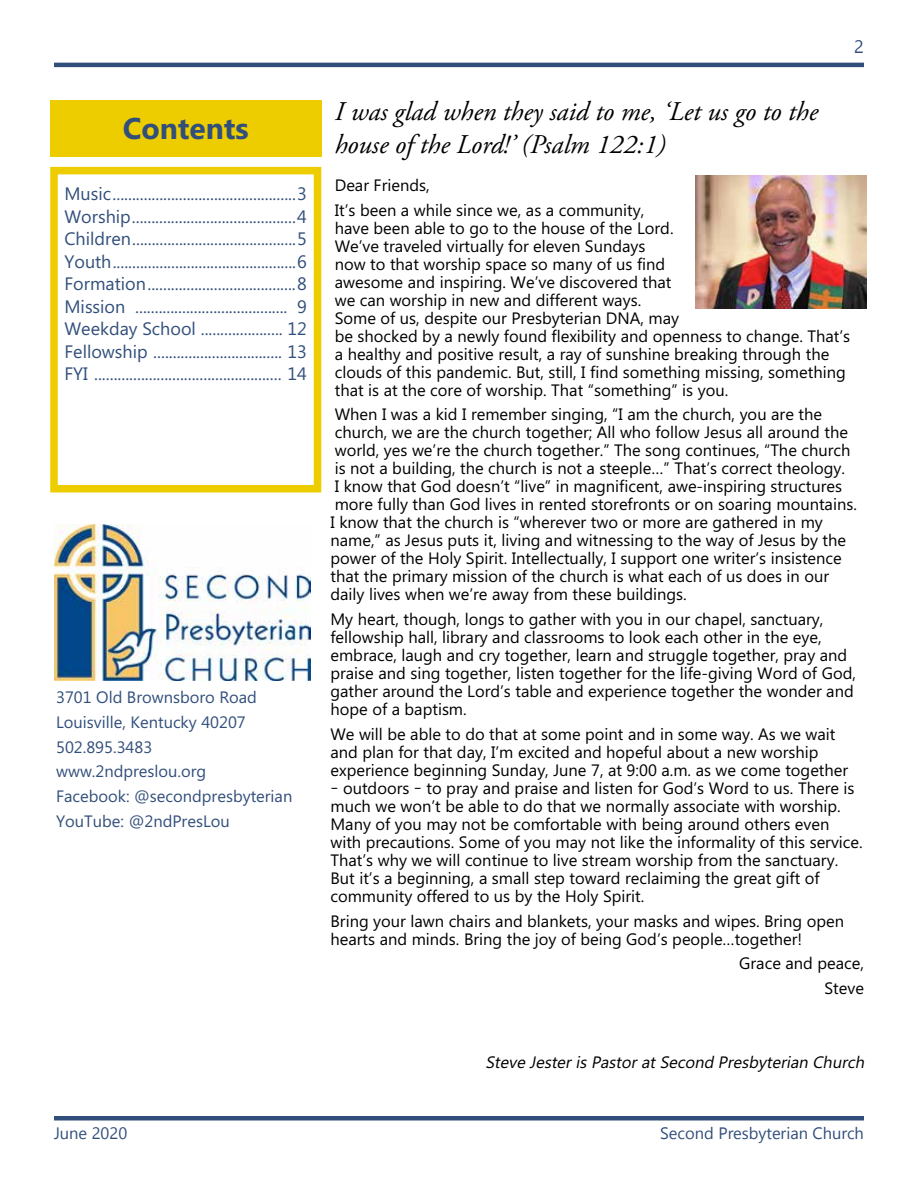
<style>
.page{position:relative;width:918px;height:1188px;background:#fff}
.page>*{position:absolute;margin:0;border:0;box-sizing:border-box;transform-origin:0 0}
.t1{font:700 30px "Microsoft Phags Pa";color:#324f7b}
.t2{font:italic 27px/32.4px "Adobe Garamond Pro";color:#000}
.t3{font:18px/22.5px "Microsoft Phags Pa";color:#324f7b;text-align:justify}
.t4{font:16.5px/18px "Microsoft Phags Pa";color:#000}
.t5{font:16.5px/24.8px "Microsoft Phags Pa";color:#324f7b}
.t6{font:italic 16.5px "Microsoft Phags Pa";color:#000}
</style>
<div class="page">
<hr style="left:54px;top:63px;width:810px;height:4px;background:#324f7b">
<hr style="left:54px;top:1116px;width:810px;height:4px;background:#324f7b">
<div style="left:50px;top:101px;width:271px;height:56px;background:#edcd00"></div>
<div style="left:50px;top:167px;width:271px;height:325px;border:8px solid #edcd00"></div>
<img style="left:696px;top:176px;width:170px;height:133px">
<img style="left:54px;top:525px;width:256px;height:156px">
<h1 class="t1" style="left:123px;top:107px;width:128px">Contents</h1>
<p class="t3" style="left:64px;top:182px;width:244px">Music ............................................... 3<br>Worship..........................................4<br>Children .......................................... 5<br>Youth ............................................... 6<br>Formation ...................................... 8<br>Mission ....................................... 9<br>Weekday School ..................... 12<br>Fellowship ................................. 13<br>FYI ................................................ 14</p>
<p class="t5" style="left:56px;top:684px;width:238px">3701 Old Brownsboro Road<br>Louisville, Kentucky 40207<br>502.895.3483 www.2ndpreslou.org<br>Facebook: @secondpresbyterian<br>YouTube: @2ndPresLou</p>
<h2 class="t2" style="left:335px;top:96px;width:485px">I was glad when they said to me, ‘Let us go to the house of the Lord!’ (Psalm 122:1)</h2>
<p class="t4" style="left:335px;top:172px;width:311px;line-height:24.8px">Dear Friends,<br>It’s been a while since we, as a community,</p>
<p class="t4" style="left:335px;top:218px;width:517px">have been able to go to the house of the Lord.<br>We’ve traveled virtually for eleven Sundays<br>now to that worship space so many of us find<br>awesome and inspiring. We’ve discovered that<br>we can worship in new and different ways.<br>Some of us, despite our Presbyterian DNA, may<br>be shocked by a newly found flexibility and openness to change. That’s a healthy and positive result, a ray of sunshine breaking through the clouds of this pandemic. But, still, I find something missing, something that is at the core of worship. That “something” is you.</p>
<p class="t4" style="left:330px;top:405px;width:528px">When I was a kid I remember singing, “I am the church, you are the church, we are the church together; All who follow Jesus all around the world, yes we’re the church together.” The song continues, “The church is not a building, the church is not a steeple…” That’s correct theology.<br>I know that God doesn’t “live” in magnificent, awe-inspiring structures more fully than God lives in rented storefronts or on soaring mountains.<br>I know that the church is “wherever two or more are gathered in my name,” as Jesus puts it, living and witnessing to the way of Jesus by the power of the Holy Spirit. Intellectually, I support one writer’s insistence that the primary mission of the church is what each of us does in our daily lives when we’re away from these buildings.</p>
<p class="t4" style="left:330px;top:609px;width:527px">My heart, though, longs to gather with you in our chapel, sanctuary, fellowship hall, library and classrooms to look each other in the eye, embrace, laugh and cry together, learn and struggle together, pray and praise and sing together, listen together for the life-giving Word of God, gather around the Lord’s table and experience together the wonder and hope of a baptism.</p>
<p class="t4" style="left:330px;top:724px;width:519px">We will be able to do that at some point and in some way. As we wait and plan for that day, I’m excited and hopeful about a new worship experience beginning Sunday, June 7, at 9:00 a.m. as we come together</p>
<p class="t4" style="left:330px;top:778px;width:534px">– outdoors – to pray and praise and listen for God’s Word to us. There is much we won’t be able to do that we normally associate with worship.<br>Many of you may not be comfortable with being around others even with precautions. Some of you may not like the informality of this service.<br>That’s why we will continue to live stream worship from the sanctuary.<br>But it’s a beginning, a small step toward reclaiming the great gift of community offered to us by the Holy Spirit.</p>
<p class="t4" style="left:330px;top:911px;width:515px">Bring your lawn chairs and blankets, your masks and wipes. Bring open hearts and minds. Bring the joy of being God’s people…together!</p>
<p class="t4" style="left:739px;top:950px;width:126px;line-height:24.8px;text-align:right">Grace and peace,<br>Steve</p>
<p class="t6" style="left:485px;top:1051px;width:384px">Steve Jesteris PastoratSecond Presbyterian Church</p>
</div>
